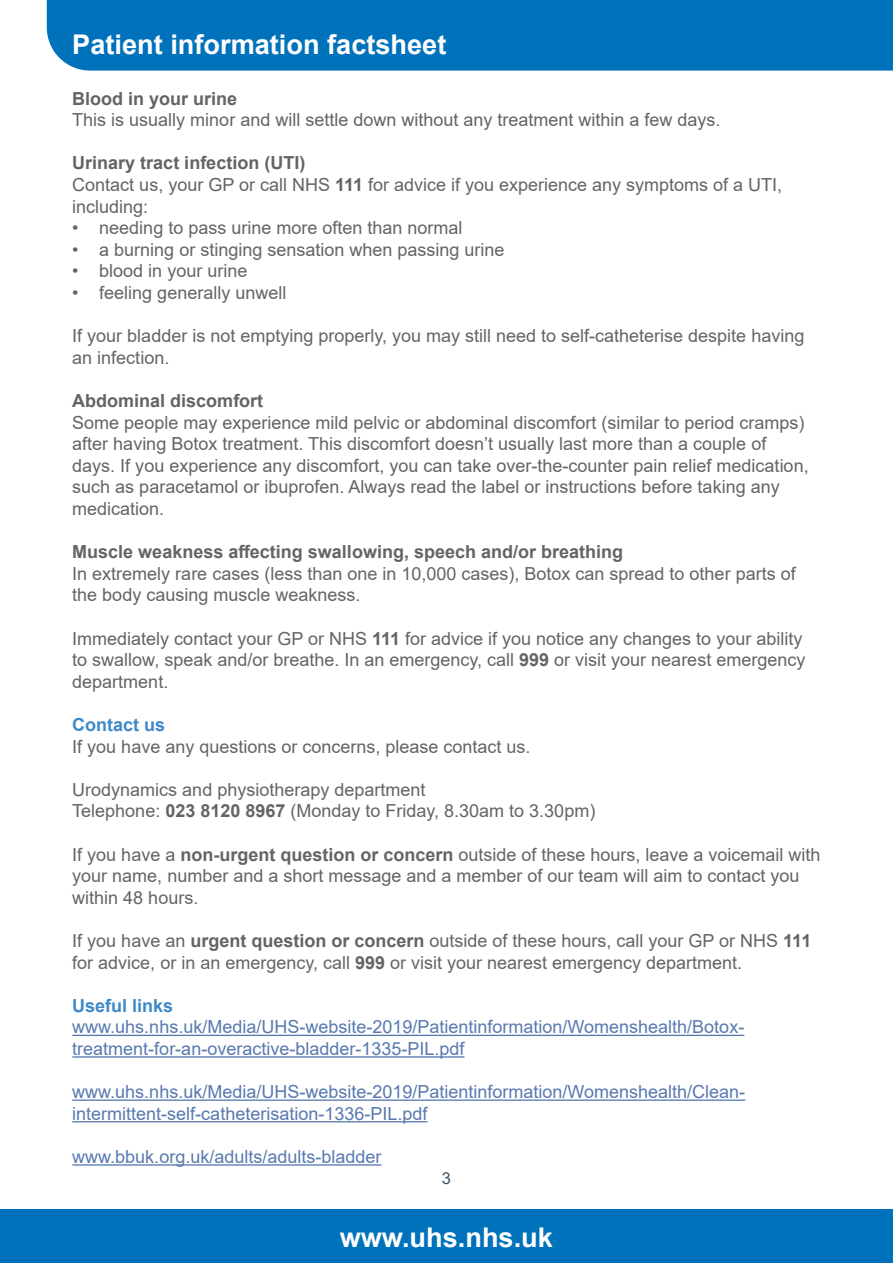
<style>
.page{position:relative;width:893px;height:1263px;background:#fff}
.page>*{position:absolute;margin:0;border:0;box-sizing:border-box;transform-origin:0 0}
.t1{font:700 27.15px "Arial";color:#fff}
.t2{font:18px/21.6px "Arial";color:#636466}
.t3{font:18px/21.6px "Arial";color:#5879b0}
.t4{font:700 18px "Arial";color:#636466}
.t5{font:700 18px "Arial";color:#3d89c9}
.t6{font:16.5px "Arial";color:#3d5567}
.s1{font-weight:700}
</style>
<div class="page">
<div style="left:0;top:1209px;width:893px;height:54px;background:#0072bc"></div>
<div style="left:46px;top:0;width:847px;height:71px;background:#0072bc"></div>
<hr style="left:72px;top:1035px;width:672px;height:1px;background:#5879b0">
<hr style="left:72px;top:1056px;width:392px;height:1px;background:#5879b0">
<hr style="left:72px;top:1099px;width:673px;height:2px;background:#5879b0">
<hr style="left:72px;top:1121px;width:355px;height:1px;background:#5879b0">
<hr style="left:72px;top:1164px;width:309px;height:1px;background:#5879b0">
<h1 class="t1" style="left:72px;top:25px;width:376px">Patient information factsheet</h1>
<p class="t4" style="left:72px;top:86px;width:167px">Blood in your urine</p>
<p class="t2" style="left:72px;top:109px;width:650px">This is usually minor and will settle down without any treatment within a few days.</p>
<p class="t2" style="left:72px;top:152px;width:711px"><span class="s1">Urinary tract infection (UTI)<br></span>Contact us, your GP or call NHS <span class="s1">111</span> for advice if you experience any symptoms of a UTI, including:</p>
<p class="t2" style="left:72px;top:217px;width:392px">• needing to pass urine more often than normal</p>
<p class="t2" style="left:72px;top:238px;width:434px">• a burning or stinging sensation when passing urine</p>
<p class="t2" style="left:72px;top:260px;width:177px">• blood in your urine</p>
<p class="t2" style="left:72px;top:282px;width:216px">• feeling generally unwell</p>
<p class="t2" style="left:72px;top:325px;width:734px">If your bladder is not emptying properly, you may still need to self-catheterise despite having an infection.</p>
<p class="t4" style="left:72px;top:388px;width:193px">Abdominal discomfort</p>
<p class="t2" style="left:72px;top:411px;width:738px">Some people may experience mild pelvic or abdominal discomfort (similar to period cramps) after having Botox treatment. This discomfort doesn’t usually last more than a couple of days. If you experience any discomfort, you can take over-the-counter pain relief medication, such as paracetamol or ibuprofen. Always read the label or instructions before taking any medication.</p>
<p class="t4" style="left:72px;top:539px;width:552px">Muscle weakness affecting swallowing, speech and/or breathing</p>
<p class="t2" style="left:72px;top:562px;width:725px">In extremely rare cases (less than one in 10,000 cases), Botox can spread to other parts of the body causing muscle weakness.</p>
<p class="t2" style="left:72px;top:627px;width:735px">Immediately contact your GP or NHS <span class="s1">111</span> for advice if you notice any changes to your ability to swallow, speak and/or breathe. In an emergency, call <span class="s1">999</span> or visit your nearest emergency department.</p>
<p class="t5" style="left:72px;top:712px;width:95px">Contact us</p>
<p class="t2" style="left:72px;top:735px;width:460px">If you have any questions or concerns, please contact us.</p>
<p class="t2" style="left:72px;top:778px;width:524px">Urodynamics and physiotherapy department<br>Telephone: <span class="s1">023 8120 8967</span> (Monday to Friday, 8.30am to 3.30pm)</p>
<p class="t2" style="left:72px;top:843px;width:750px">If you have a <span class="s1">non-urgent question or concern</span> outside of these hours, leave a voicemail with your name, number and a short message and a member of our team will aim to contact you within 48 hours.</p>
<p class="t2" style="left:72px;top:930px;width:740px">If you have an <span class="s1">urgent question or concern</span> outside of these hours, call your GP or NHS <span class="s1">111 </span>for advice, or in an emergency, call <span class="s1">999</span> or visit your nearest emergency department.</p>
<p class="t5" style="left:72px;top:993px;width:103px">Useful links</p>
<p class="t3" style="left:72px;top:1016px;width:673px">www.uhs.nhs.uk/Media/UHS-website-2019/Patientinformation/Womenshealth/Botox&shy;treatment-for-an-overactive-bladder-1335-PIL.pdf</p>
<p class="t3" style="left:72px;top:1081px;width:674px">www.uhs.nhs.uk/Media/UHS-website-2019/Patientinformation/Womenshealth/Clean&shy;intermittent-self-catheterisation-1336-PIL.pdf</p>
<p class="t3" style="left:72px;top:1146px;width:311px">www.bbuk.org.uk/adults/adults-bladder</p>
<p class="t6" style="left:442px;top:1166px;width:11px">3</p>
<h1 class="t1" style="left:340px;top:1218px;width:215px">www.uhs.nhs.uk</h1>
</div>
